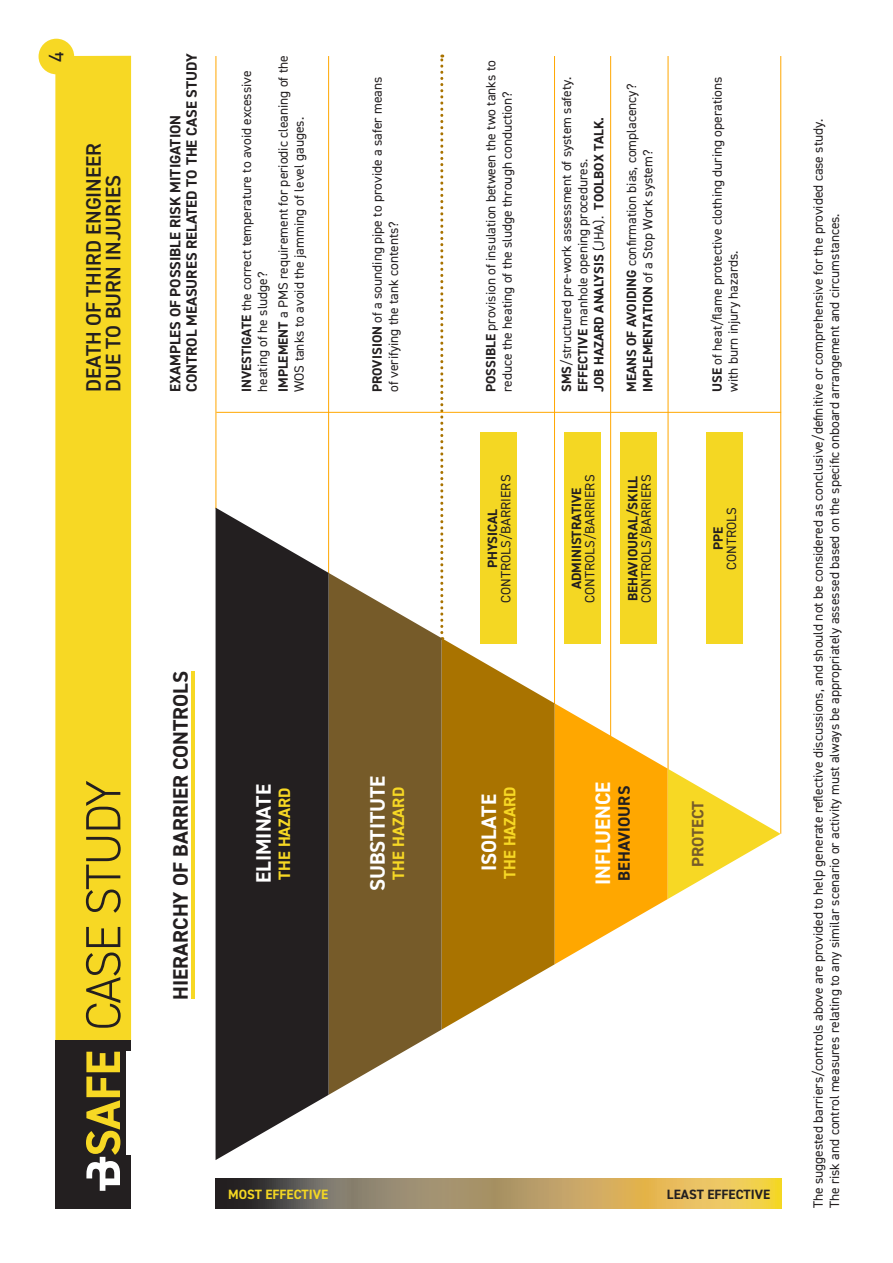
<style>
.page{position:relative;width:893px;height:1263px;background:#fff}
.page>*{position:absolute;margin:0;border:0;box-sizing:border-box;transform-origin:0 0}
.t1{font:600 21px/19.5px "DIN2014";color:#231f20}
.t2{font:700 21px "DIN2014";color:#fff}
.t3{font:700 21px "DIN2014";color:#231f20}
.t4{font:21px "DIN2014";color:#231f20}
.t5{font:700 16.5px "DIN2014";color:#f7d824}
.t6{font:700 16.5px "DIN2014";color:#231f20}
.t7{font:700 16.5px "DIN2014";color:#765b29}
.t8{font:700 15px/16.5px "DIN2014";color:#231f20}
.t9{font:13.5px/16.2px "DIN2014";color:#231f20}
.t10{font:700 13.5px/13.5px "DIN2014";color:#231f20}
.t11{font:700 13.5px "DIN2014";color:#f4d723}
.s1{font-weight:700}
.s2{font-weight:400}
</style>
<div class="page">
<div style="left:55px;top:56px;width:76px;height:984px;background:#f7d824"></div>
<svg style="left:86px;top:781px;width:35px;height:247px"></svg>
<hr style="left:216px;top:56px;width:1px;height:453px;background:#ffa700">
<hr style="left:328px;top:56px;width:1px;height:518px;background:#ffa700">
<svg style="left:440px;top:55px;width:341px;height:974px"></svg>
<svg style="left:329px;top:573px;width:113px;height:522px;background:#876f44"></svg>
<svg style="left:216px;top:508px;width:113px;height:652px;background:#393536"></svg>
<hr style="left:192px;top:671px;width:3px;height:328px;background:#f7d824">
<div style="left:55px;top:1040px;width:76px;height:168px;background:#231f20"></div>
<svg style="left:86px;top:1052px;width:34px;height:139px"></svg>
<div style="left:126px;top:1052px;width:5px;height:103px;background:#fff"></div>
<div style="left:39px;top:39px;width:35px;height:35px;background:#f7d824;border-radius:50%"></div>
<svg style="left:216px;top:1179px;width:565px;height:29px;background:#a8915c"></svg>
<hr style="left:216px;top:412px;width:565px;height:1px;background:#ffa700">
<p class="t4" style="left:43px;top:62px;width:12px;rotate:-90deg">4</p>
<p class="t1" style="left:84px;top:392px;width:251px;rotate:-90deg">DEATH OF THIRD ENGINEER<br>DUE TO BURN INJURIES</p>
<p class="t8" style="left:167px;top:392px;width:340px;rotate:-90deg">EXAMPLES OF POSSIBLE RISK MITIGATION<br>CONTROL MEASURES RELATED TO THE CASE STUDY</p>
<p class="t9" style="left:238px;top:392px;width:323px;rotate:-90deg"><span class="s1">INVESTIGATE</span> the correct temperature to avoid excessive heating of he sludge?</p>
<p class="t9" style="left:275px;top:392px;width:338px;rotate:-90deg"><span class="s1">IMPLEMENT</span> a PMS requirement for periodic cleaning of the<br>WOS tanks to avoid the jamming of level gauges.</p>
<p class="t3" style="left:167px;top:1000px;width:330px;rotate:-90deg">HIERARCHY OF BARRIER CONTROLS</p>
<p class="t2" style="left:249px;top:883px;width:100px;rotate:-90deg">ELIMINATE</p>
<p class="t5" style="left:273px;top:880px;width:94px;rotate:-90deg">THE HAZARD</p>
<p class="t9" style="left:369px;top:392px;width:317px;rotate:-90deg"><span class="s1">PROVISION</span> of a sounding pipe to provide a safer means of verifying the tank contents?</p>
<p class="t9" style="left:482px;top:392px;width:333px;rotate:-90deg"><span class="s1">POSSIBLE</span> provision of insulation between the two tanks to reduce the heating of the sludge through conduction?</p>
<p class="t9" style="left:485px;top:602px;width:129px;line-height:13.5px;text-align:center;rotate:-90deg"><span class="s1">PHYSICAL<br></span>CONTROLS/BARRIERS</p>
<p class="t9" style="left:558px;top:392px;width:317px;rotate:-90deg"><span class="s1">SMS</span>/structured pre-work assessment of system safety.<br><span class="s1">EFFECTIVE</span> manhole opening procedures.<br><span class="s1">JOB HAZARD ANALYSIS</span> (JHA). <span class="s1">TOOLBOX TALK.</span></p>
<p class="t9" style="left:623px;top:392px;width:310px;rotate:-90deg"><span class="s1">MEANS OF AVOIDING</span> confirmation bias, complacency?</p>
<p class="t9" style="left:639px;top:392px;width:244px;rotate:-90deg"><span class="s1">IMPLEMENTATION</span> of a Stop Work system?</p>
<p class="t9" style="left:569px;top:602px;width:129px;line-height:13.5px;text-align:center;rotate:-90deg"><span class="s1">ADMINISTRATIVE<br></span>CONTROLS/BARRIERS</p>
<p class="t10" style="left:626px;top:602px;width:129px;rotate:-90deg">BEHAVIOURAL/SKILL<br><span class="s2">CONTROLS/BARRIERS</span></p>
<p class="t9" style="left:709px;top:392px;width:317px;rotate:-90deg"><span class="s1">USE</span> of heat/flame protective clothing during operations with burn injury hazards.</p>
<p class="t9" style="left:711px;top:570px;width:64px;line-height:13.5px;text-align:center;rotate:-90deg"><span class="s1">PPE<br></span>CONTROLS</p>
<p class="t2" style="left:364px;top:891px;width:117px;rotate:-90deg">SUBSTITUTE</p>
<p class="t5" style="left:388px;top:879px;width:94px;rotate:-90deg">THE HAZARD</p>
<p class="t2" style="left:475px;top:871px;width:78px;rotate:-90deg">ISOLATE</p>
<p class="t5" style="left:499px;top:879px;width:94px;rotate:-90deg">THE HAZARD</p>
<p class="t2" style="left:589px;top:885px;width:105px;rotate:-90deg">INFLUENCE</p>
<p class="t6" style="left:613px;top:881px;width:96px;rotate:-90deg">BEHAVIOURS</p>
<p class="t7" style="left:687px;top:867px;width:67px;rotate:-90deg">PROTECT</p>
<p class="t11" style="left:228px;top:1185px;width:101px">MOST EFFECTIVE</p>
<p class="t10" style="left:667px;top:1187px;width:105px">LEAST EFFECTIVE</p>
<p class="t9" style="left:810px;top:1208px;width:1091px;rotate:-90deg">The suggested barriers/controls above are provided to help generate reflective discussions, and should not be considered as conclusive/definitive or comprehensive for the provided case study.<br>The risk and control measures relating to any similar scenario or activity must always be appropriately assessed based on the specific onboard arrangement and circumstances.</p>
</div>
